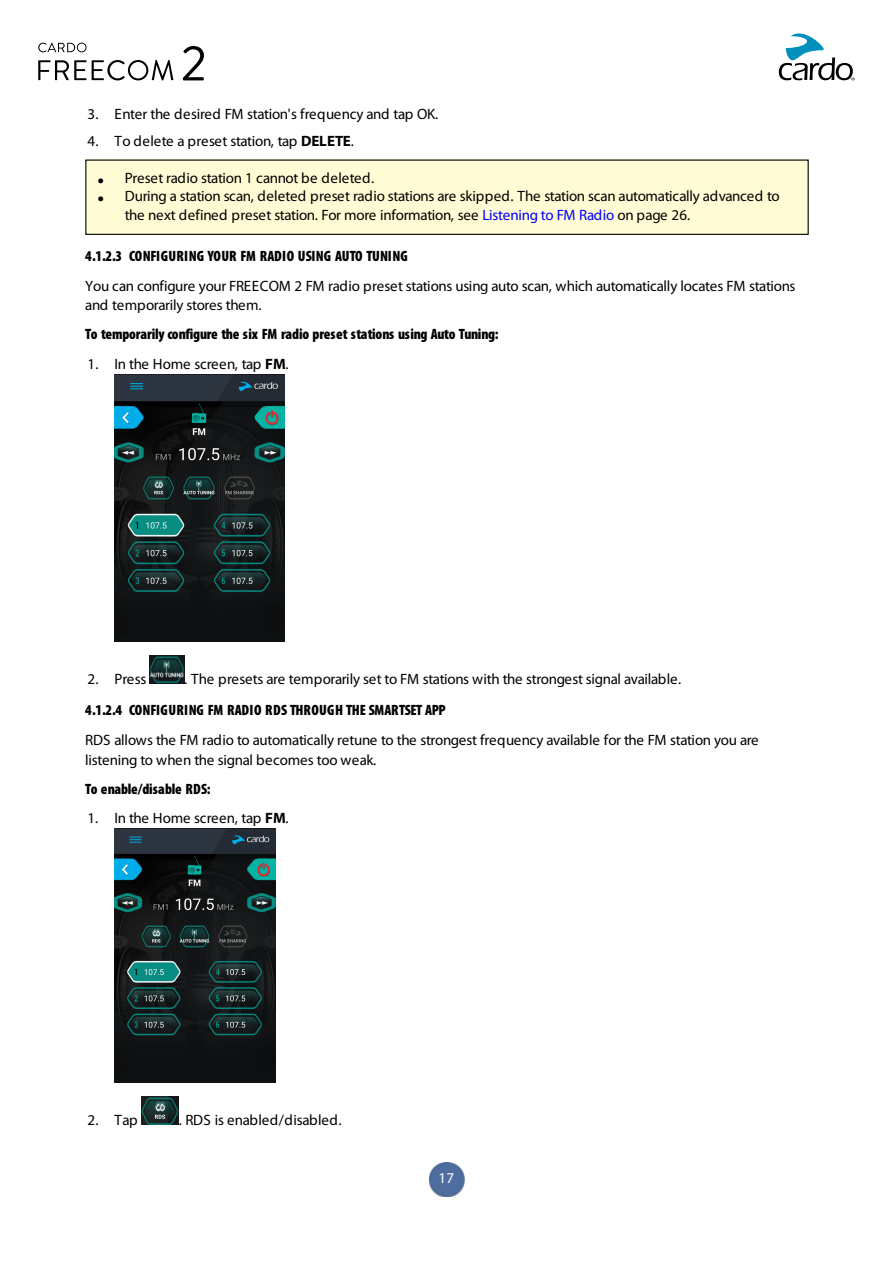
<style>
.page{position:relative;width:893px;height:1263px;background:#fff}
.page>*{position:absolute;margin:0;border:0;box-sizing:border-box;transform-origin:0 0}
.t1{font:15px/30.3px "Myriad Pro";letter-spacing:-.025em;color:#000}
.t2{font:900 condensed 15px "Myriad Pro";letter-spacing:-.015em;color:#000}
.t3{font:900 condensed 15px "Myriad Pro";letter-spacing:.005em;color:#000}
.t4{font:15px "Myriad Pro";color:#fff}
.t5{font:6px "MS Gothic";color:#000}
.s1{font-weight:700}
.s2{color:#00f}
.s3{font-weight:900;font-stretch:condensed}
</style>
<div class="page">
<img style="left:430px;top:1162px;width:34px;height:35px">
<div style="left:85px;top:160px;width:724px;height:75px;background:#fffcd5"></div>
<div style="left:85px;top:160px;width:724px;height:75px;border:1px solid #000"></div>
<img style="left:115px;top:374px;width:169px;height:267px">
<img style="left:149px;top:656px;width:35px;height:28px">
<img style="left:115px;top:829px;width:160px;height:253px">
<img style="left:142px;top:1097px;width:37px;height:28px">
<svg style="left:38px;top:60px;width:135px;height:20px"></svg>
<svg style="left:38px;top:43px;width:49px;height:9px"></svg>
<svg style="left:183px;top:46px;width:21px;height:34px"></svg>
<svg style="left:779px;top:33px;width:76px;height:47px"></svg>
<p class="t1" style="left:88px;top:99px;width:12px">3.</p>
<p class="t1" style="left:88px;top:126px;width:12px">4.</p>
<p class="t5" style="left:98px;top:178px;width:7px">●</p>
<p class="t5" style="left:98px;top:196px;width:7px">●</p>
<p class="t1" style="left:115px;top:99px;width:325px">Enter the desired FM station s' frequency and tap OK.</p>
<p class="t1" style="left:115px;top:126px;width:241px">To delete a preset station, tap <span class="s1">DELETE</span>.</p>
<p class="t1" style="left:125px;top:163px;width:251px">Preset radio station 1 cannot be deleted.</p>
<p class="t1" style="left:125px;top:181px;width:657px">During a station scan, deleted preset radio stations are skipped. The station scan automatically advanced to</p>
<p class="t1" style="left:125px;top:200px;width:567px">the next defined preset station. For more information, see <span class="s2">Listening to FM Radio</span> on page 26.</p>
<p class="t3" style="left:129px;top:247px;width:280px">CONFIGURING YOUR FM RADIO USING AUTO TUNING</p>
<p class="t1" style="left:85px;top:241px;width:712px"><span class="s3">4.1.2.3<br></span>You can configure your FREECOM 2 FM radio preset stations using auto scan, which automatically locates FM stations</p>
<p class="t1" style="left:85px;top:290px;width:178px">and temporarily stores them.</p>
<p class="t2" style="left:85px;top:326px;width:415px">To temporarily configure the six FM radio preset stations using Auto Tuning:</p>
<p class="t1" style="left:115px;top:349px;width:176px">In the Home screen, tap <span class="s1">FM</span>.</p>
<p class="t1" style="left:88px;top:349px;width:12px">1.</p>
<p class="t1" style="left:88px;top:664px;width:12px">2.</p>
<p class="t1" style="left:115px;top:664px;width:33px">Press</p>
<p class="t1" style="left:184px;top:664px;width:498px">. The presets are temporarily set to FM stations with the strongest signal available.</p>
<p class="t2" style="left:129px;top:702px;width:318px">CONFIGURING FM RADIO RDS THROUGH THE SMARTSET APP</p>
<p class="t1" style="left:85px;top:695px;width:675px"><span class="s3">4.1.2.4<br></span>RDS allows the FM radio to automatically retune to the strongest frequency available for the FM station you are</p>
<p class="t1" style="left:85px;top:745px;width:293px">listening to when the signal becomes too weak.</p>
<p class="t2" style="left:85px;top:781px;width:127px">To enable/disable RDS:</p>
<p class="t1" style="left:114px;top:803px;width:176px">In the Home screen, tap <span class="s1">FM</span>.</p>
<p class="t1" style="left:87px;top:803px;width:12px">1.</p>
<p class="t1" style="left:88px;top:1105px;width:12px">2.</p>
<p class="t1" style="left:115px;top:1105px;width:25px">Tap</p>
<p class="t1" style="left:179px;top:1105px;width:164px">. RDS is enabled/disabled.</p>
<p class="t4" style="left:439px;top:1170px;width:17px">17</p>
</div>
